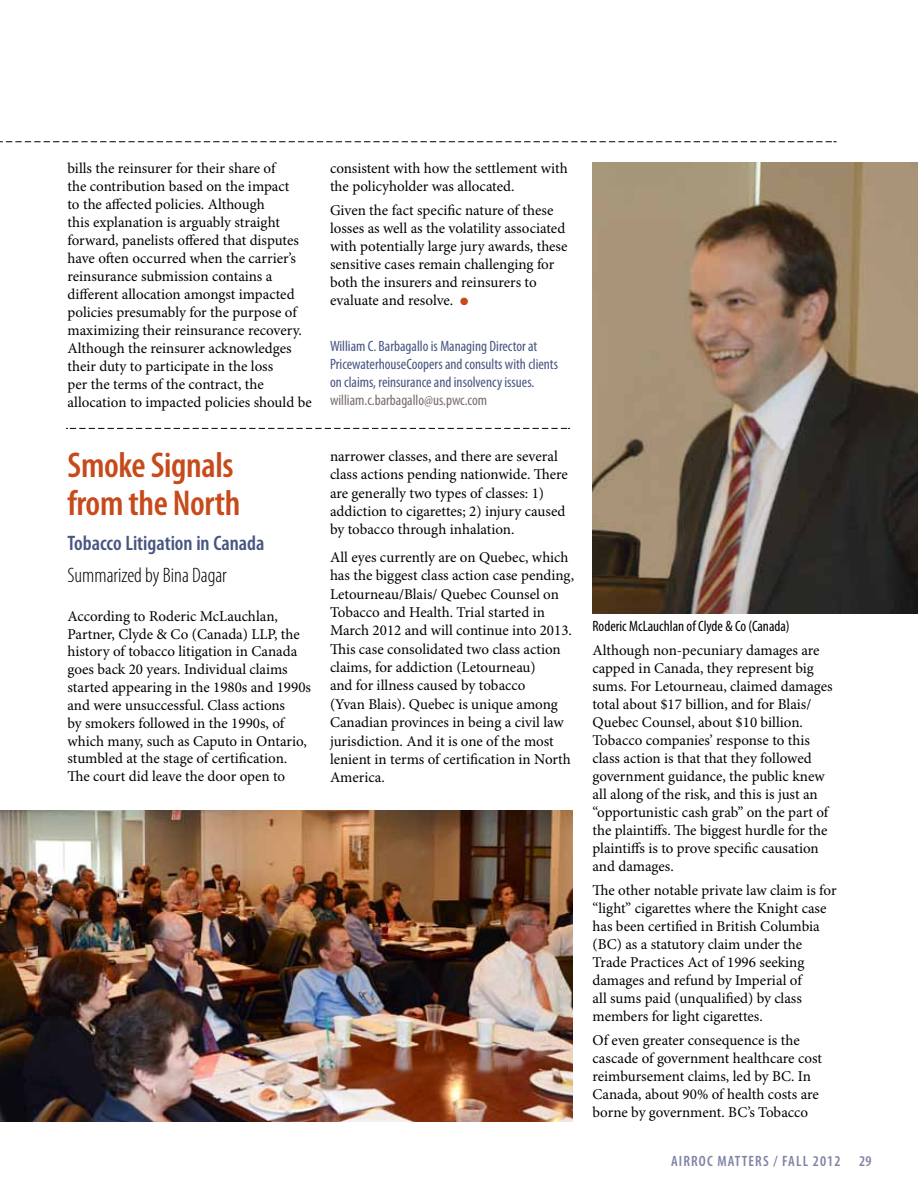
<style>
.page{position:relative;width:918px;height:1188px;background:#fff}
.page>*{position:absolute;margin:0;border:0;box-sizing:border-box;transform-origin:0 0}
.t1{font:600 condensed 36px/37.5px "Myriad Pro";letter-spacing:-.01em;color:#c74a1b}
.t2{font:600 condensed 21px "Myriad Pro";color:#475581}
.t3{font:300 condensed 21px "Myriad Pro";color:#000}
.t4{font:15px/18px "Minion Pro";color:#000}
.t5{font:condensed 15px/18px "Myriad Pro";color:#475581}
.t6{font:condensed 15px "Myriad Pro";color:#000}
.t7{font:condensed 15px "Myriad Pro";color:#776d6a}
.t8{font:600 condensed 15px "Myriad Pro";letter-spacing:.075em;color:#7e83a4}
.s1{color:#c74a1b}
</style>
<div class="page">
<svg style="left:0;top:141px;width:837px;height:1px"></svg>
<svg style="left:66px;top:428px;width:504px;height:1px"></svg>
<img style="left:0;top:810px;width:573px;height:311px">
<img style="left:592px;top:162px;width:326px;height:452px">
<p class="t4" style="left:68px;top:160px;width:246px">bills the reinsurer for their share of<br>the contribution based on the impact<br>to the affected policies. Although<br>this explanation is arguably straight forward, panelists offered that disputes have often occurred when the carrier’s reinsurance submission contains a different allocation amongst impacted policies presumably for the purpose of maximizing their reinsurance recovery.<br>Although the reinsurer acknowledges their duty to participate in the loss<br>per the terms of the contract, the allocation to impacted policies should be</p>
<p class="t4" style="left:330px;top:160px;width:239px">consistent with how the settlement with the policyholder was allocated.</p>
<p class="t4" style="left:330px;top:202px;width:239px">Given the fact specific nature of these losses as well as the volatility associated with potentially large jury awards, these sensitive cases remain challenging for both the insurers and reinsurers to evaluate and resolve. <span class="s1">●</span></p>
<p class="t5" style="left:330px;top:337px;width:230px">William C. Barbagallo is Managing Director at<br>PricewaterhouseCoopers and consults with clients on claims, reinsurance and insolvency issues.</p>
<p class="t7" style="left:330px;top:391px;width:159px">william.c.barbagallo@us.pwc.com</p>
<h1 class="t1" style="left:68px;top:447px;width:174px">Smoke Signals from the North</h1>
<h2 class="t2" style="left:68px;top:531px;width:199px">Tobacco Litigation in Canada</h2>
<h2 class="t3" style="left:68px;top:563px;width:161px">Summarized by Bina Dagar</h2>
<p class="t4" style="left:68px;top:607px;width:245px">According to Roderic McLauchlan, Partner, Clyde &amp; Co (Canada) LLP, the history of tobacco litigation in Canada goes back 20 years. Individual claims started appearing in the 1980s and 1990s and were unsuccessful. Class actions<br>by smokers followed in the 1990s, of which many, such as Caputo in Ontario, stumbled at the stage of certification.<br>The court did leave the door open to</p>
<p class="t4" style="left:330px;top:448px;width:239px">narrower classes, and there are several class actions pending nationwide. There are generally two types of classes: 1) addiction to cigarettes; 2) injury caused by tobacco through inhalation.</p>
<p class="t4" style="left:330px;top:548px;width:246px">All eyes currently are on Quebec, which has the biggest class action case pending, Letourneau/Blais/ Quebec Counsel on Tobacco and Health. Trial started in March 2012 and will continue into 2013.<br>This case consolidated two class action claims, for addiction (Letourneau)<br>and for illness caused by tobacco<br>(Yvan Blais). Quebec is unique among Canadian provinces in being a civil law jurisdiction. And it is one of the most lenient in terms of certification in North America.</p>
<p class="t6" style="left:592px;top:618px;width:199px">Roderic McLauchlan of Clyde &amp; Co (Canada)</p>
<p class="t4" style="left:592px;top:642px;width:242px">Although non-pecuniary damages are capped in Canada, they represent big sums. For Letourneau, claimed damages total about $17 billion, and for Blais/ Quebec Counsel, about $10 billion.<br>Tobacco companies’ response to this class action is that that they followed government guidance, the public knew all along of the risk, and this is just an “opportunistic cash grab” on the part of the plaintiffs. The biggest hurdle for the plaintiffs is to prove specific causation and damages.</p>
<p class="t4" style="left:592px;top:882px;width:246px">The other notable private law claim is for “light” cigarettes where the Knight case has been certified in British Columbia (BC) as a statutory claim under the Trade Practices Act of 1996 seeking damages and refund by Imperial of<br>all sums paid (unqualified) by class members for light cigarettes.</p>
<p class="t4" style="left:592px;top:1032px;width:231px">Of even greater consequence is the cascade of government healthcare cost reimbursement claims, led by BC. In Canada, about 90% of health costs are borne by government. BC’s Tobacco</p>
<p class="t8" style="left:671px;top:1153px;width:202px">AIRROC MATTERS / FALL 2012 29</p>
</div>
